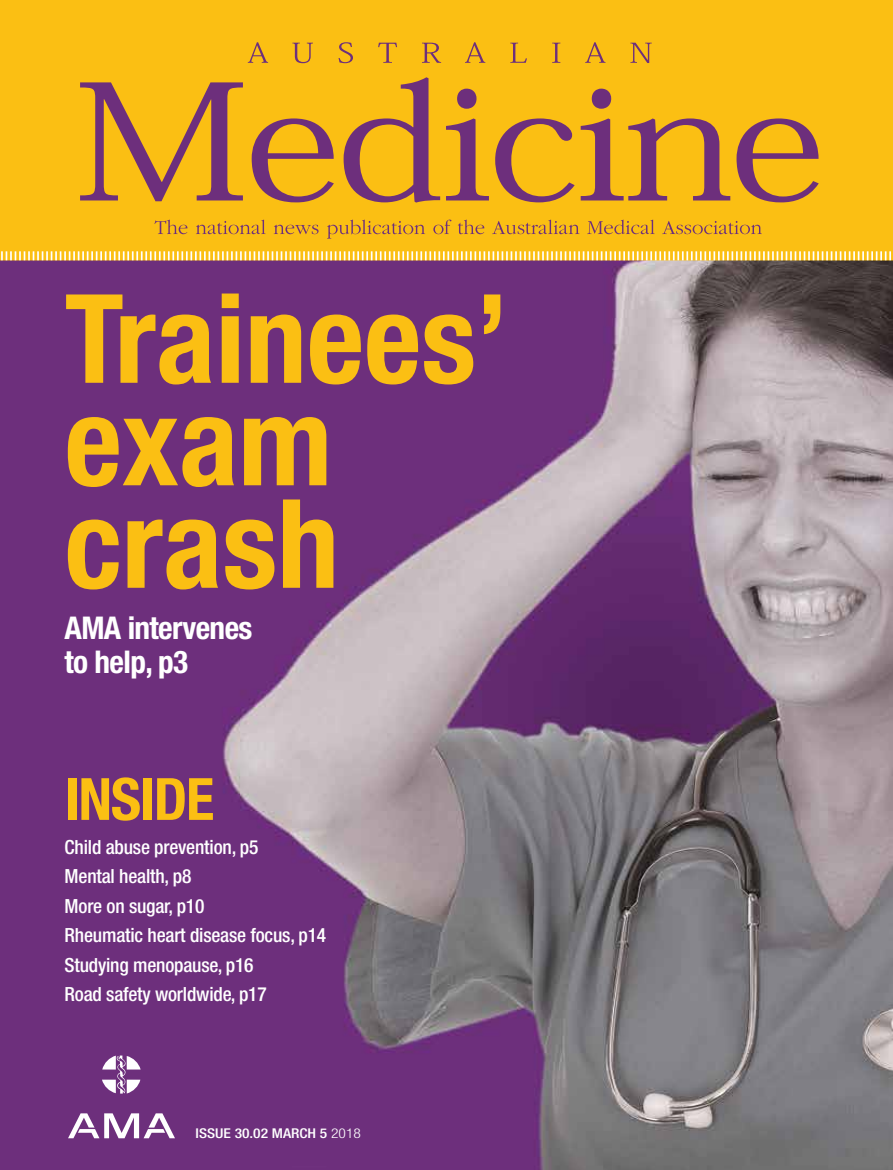
<style>
.page{position:relative;width:893px;height:1170px;background:#fff}
.page>*{position:absolute;margin:0;border:0;box-sizing:border-box;transform-origin:0 0}
.t1{font:700 condensed 123.6px/102.4px "Helvetica Neue";color:#fbbf13}
.t2{font:700 condensed 58.35px "Helvetica Neue";letter-spacing:-.02em;color:#fbbf13}
.t3{font:700 condensed 31.35px/34.5px "Helvetica Neue";letter-spacing:-.02em;color:#fff}
.t4{font:500 condensed 19.5px/29.5px "Helvetica Neue";letter-spacing:-.01em;color:#fff}
.t5{font:500 condensed 13.5px "Helvetica Neue";color:#fff;scale:1.15 1}
.s1{font-weight:300}
</style>
<div class="page">
<img style="left:0;top:262px;width:893px;height:907px">
<svg style="left:0;top:0;width:893px;height:249px;background:#eaae1f"></svg>
<svg style="left:0;top:249px;width:893px;height:13px;background:#ebc05b"></svg>
<svg style="left:102px;top:1055px;width:39px;height:38px"></svg>
<svg style="left:68px;top:1113px;width:107px;height:25px"></svg>
<h1 class="t1" style="left:65px;top:286px;width:445px">Trainees’ exam crash</h1>
<h3 class="t3" style="left:65px;top:609px;width:189px">AMA intervenes to help, p3</h3>
<h2 class="t2" style="left:65px;top:763px;width:151px">INSIDE</h2>
<p class="t4" style="left:65px;top:831px;width:263px">Child abuse prevention, p5<br>Mental health, p8<br>More on sugar, p10<br>Rheumatic heart disease focus, p14<br>Studying menopause, p16<br>Road safety worldwide, p17</p>
<p class="t5" style="left:196px;top:1125px;width:145px">ISSUE 30.02 MARCH 5 <span class="s1">2018</span></p>
</div>
